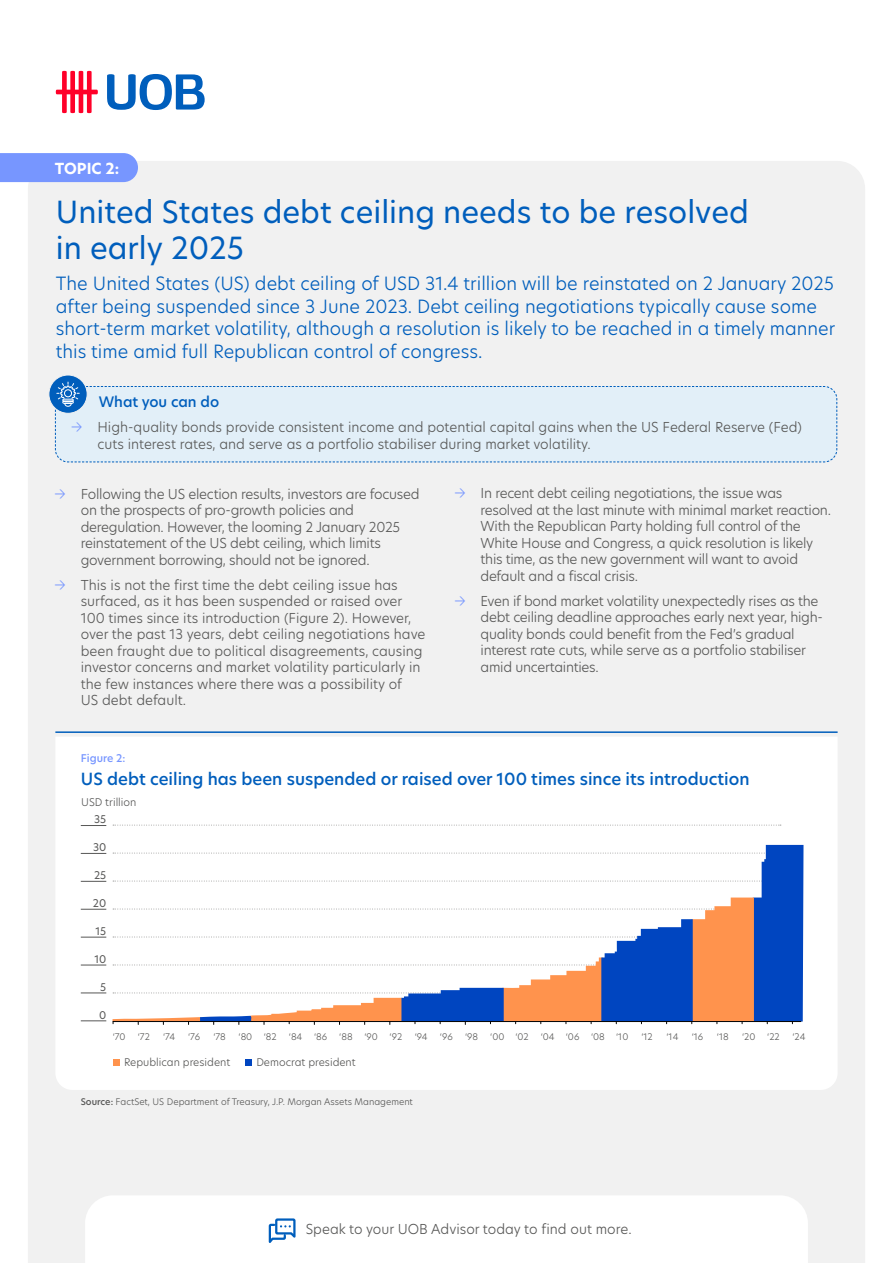
<style>
.page{position:relative;width:893px;height:1263px;background:#fff}
.page>*{position:absolute;margin:0;border:0;box-sizing:border-box;transform-origin:0 0}
.t1{font:30px/36px "New Hero";color:#005ebc}
.t2{font:300 18px/22.5px "New Hero";color:#005ebc}
.t3{font:500 16.5px "New Hero";color:#005ebc}
.t4{font:700 15px "New Hero";color:#fff}
.t5{font:500 14.25px "New Hero";color:#005ebc}
.t6{font:300 13.5px/16.5px "New Hero";letter-spacing:-.02em;color:#575756}
.t7{font:300 13.5px/16.5px "New Hero";color:#575756}
.t8{font:300 10.5px "New Hero";color:#575756}
.t9{font:10.5px "New Hero";color:#575756}
.t10{font:500 10.5px "New Hero";color:#7796ff}
.t11{font:300 9px "New Hero";color:#575756}
.s1{color:#7796ff}
.s2{font-weight:500}
</style>
<div class="page">
<svg style="left:56px;top:71px;width:42px;height:42px"></svg>
<svg style="left:107px;top:74px;width:98px;height:36px"></svg>
<div style="left:28px;top:161px;width:837px;height:1102px;background:#f1f1f1"></div>
<svg style="left:85px;top:1195px;width:723px;height:68px"></svg>
<svg style="left:268px;top:1217px;width:29px;height:31px"></svg>
<svg style="left:55px;top:736px;width:783px;height:354px"></svg>
<div style="left:0;top:153px;width:138px;height:29px;background:#7796ff"></div>
<hr style="left:55px;top:731px;width:783px;height:2px;background:#005ebc">
<svg style="left:113px;top:825px;width:668px;height:1px"></svg>
<svg style="left:81px;top:825px;width:25px;height:1px"></svg>
<svg style="left:81px;top:853px;width:25px;height:1px"></svg>
<svg style="left:81px;top:881px;width:25px;height:1px"></svg>
<svg style="left:81px;top:909px;width:25px;height:1px"></svg>
<svg style="left:81px;top:937px;width:25px;height:1px"></svg>
<svg style="left:81px;top:965px;width:25px;height:1px"></svg>
<svg style="left:81px;top:993px;width:25px;height:1px"></svg>
<svg style="left:81px;top:1020px;width:25px;height:1px"></svg>
<svg style="left:112px;top:845px;width:691px;height:179px"></svg>
<div style="left:113px;top:1060px;width:7px;height:6px;background:#ff934d"></div>
<svg style="left:246px;top:1060px;width:6px;height:6px"></svg>
<hr style="left:113px;top:1021px;width:688px;height:1px;background:#000">
<div style="left:49px;top:375px;width:38px;height:38px;background:#005ebc;border-radius:50%"></div>
<div style="left:49px;top:375px;width:39px;height:39px;border:1px solid #f1f1f1;border-radius:50%"></div>
<svg style="left:55px;top:381px;width:782px;height:82px;background:#dcebf5"></svg>
<p class="t4" style="left:55px;top:158px;width:66px">TOPIC 2:</p>
<h1 class="t1" style="left:56px;top:194px;width:695px">United States debt ceiling needs to be resolved in early 2025</h1>
<p class="t2" style="left:56px;top:272px;width:781px">The United States (US) debt ceiling of USD 31.4 trillion will be reinstated on 2 January 2025 after being suspended since 3 June 2023. Debt ceiling negotiations typically cause some short-term market volatility, although a resolution is likely to be reached in a timely manner this time amid full Republican control of congress.</p>
<p class="t5" style="left:99px;top:392px;width:122px">What you can do</p>
<p class="t7" style="left:97px;top:418px;width:706px;line-height:17.2px;text-indent:-26px"><span class="s1">→</span> High-quality bonds provide consistent income and potential capital gains when the US Federal Reserve (Fed) cuts interest rates, and serve as a portfolio stabiliser during market volatility.</p>
<p class="t6" style="left:81px;top:485px;width:340px;text-indent:-26px"><span class="s1">→</span> Following the US election results, investors are focused on the prospects of pro-growth policies and deregulation. However, the looming 2 January 2025 reinstatement of the US debt ceiling, which limits government borrowing, should not be ignored.</p>
<p class="t7" style="left:81px;top:576px;width:346px;text-indent:-26px"><span class="s1">→</span> This is not the first time the debt ceiling issue has surfaced, as it has been suspended or raised over 100 times since its introduction (Figure 2). However, over the past 13 years, debt ceiling negotiations have been fraught due to political disagreements, causing investor concerns and market volatility particularly in the few instances where there was a possibility of<br>US debt default.</p>
<p class="t6" style="left:480px;top:485px;width:352px;text-indent:-26px"><span class="s1">→</span> In recent debt ceiling negotiations, the issue was resolved at the last minute with minimal market reaction.<br>With the Republican Party holding full control of the White House and Congress, a quick resolution is likely this time, as the new government will want to avoid default and a fiscal crisis.</p>
<p class="t6" style="left:480px;top:592px;width:344px;text-indent:-26px"><span class="s1">→</span> Even if bond market volatility unexpectedly rises as the debt ceiling deadline approaches early next year, high&shy;quality bonds could benefit from the Fed’s gradual interest rate cuts, while serve as a portfolio stabiliser amid uncertainties.</p>
<p class="t10" style="left:81px;top:751px;width:46px">Figure 2:</p>
<p class="t3" style="left:81px;top:768px;width:670px">US debt ceiling has been suspended or raised over 100 times since its introduction</p>
<p class="t9" style="left:94px;top:812px;width:14px">35</p>
<p class="t9" style="left:93px;top:840px;width:15px">30</p>
<p class="t9" style="left:94px;top:868px;width:14px">25</p>
<p class="t9" style="left:93px;top:896px;width:15px">20</p>
<p class="t9" style="left:96px;top:924px;width:12px">15</p>
<p class="t9" style="left:94px;top:952px;width:13px">10</p>
<p class="t9" style="left:100px;top:980px;width:7px">5</p>
<p class="t9" style="left:99px;top:1008px;width:9px">0</p>
<p class="t8" style="left:81px;top:795px;width:57px">USD trillion</p>
<p class="t11" style="left:113px;top:1030px;width:14px">‘70</p>
<p class="t11" style="left:138px;top:1030px;width:14px">‘72</p>
<p class="t11" style="left:163px;top:1030px;width:14px">‘74</p>
<p class="t11" style="left:188px;top:1030px;width:13px">‘76</p>
<p class="t11" style="left:213px;top:1030px;width:14px">‘78</p>
<p class="t11" style="left:239px;top:1030px;width:15px">‘80</p>
<p class="t11" style="left:264px;top:1030px;width:14px">‘82</p>
<p class="t11" style="left:289px;top:1030px;width:15px">‘84</p>
<p class="t11" style="left:314px;top:1030px;width:15px">‘86</p>
<p class="t11" style="left:339px;top:1030px;width:15px">‘88</p>
<p class="t11" style="left:364px;top:1030px;width:15px">‘90</p>
<p class="t11" style="left:390px;top:1030px;width:14px">‘92</p>
<p class="t11" style="left:415px;top:1030px;width:14px">‘94</p>
<p class="t11" style="left:440px;top:1030px;width:14px">‘96</p>
<p class="t11" style="left:465px;top:1030px;width:15px">‘98</p>
<p class="t11" style="left:490px;top:1030px;width:40px">‘00 ‘02</p>
<p class="t11" style="left:541px;top:1030px;width:40px">‘04 ‘06</p>
<p class="t11" style="left:591px;top:1030px;width:15px">‘08</p>
<p class="t11" style="left:616px;top:1030px;width:14px">‘10</p>
<p class="t11" style="left:641px;top:1030px;width:13px">‘12</p>
<p class="t11" style="left:666px;top:1030px;width:13px">‘14</p>
<p class="t11" style="left:692px;top:1030px;width:13px">‘16</p>
<p class="t11" style="left:717px;top:1030px;width:13px">‘18</p>
<p class="t11" style="left:742px;top:1030px;width:15px">‘20</p>
<p class="t11" style="left:767px;top:1030px;width:14px">‘22</p>
<p class="t11" style="left:792px;top:1030px;width:15px">‘24</p>
<p class="t8" style="left:124px;top:1055px;width:108px">Republican president</p>
<p class="t8" style="left:256px;top:1055px;width:101px">Democrat president</p>
<p class="t11" style="left:81px;top:1095px;width:334px"><span class="s2">Source:</span> FactSet, US Department of Treasury, J.P. Morgan Assets Management</p>
<p class="t7" style="left:306px;top:1220px;width:327px">Speak to your UOB Advisor today to find out more.</p>
</div>
